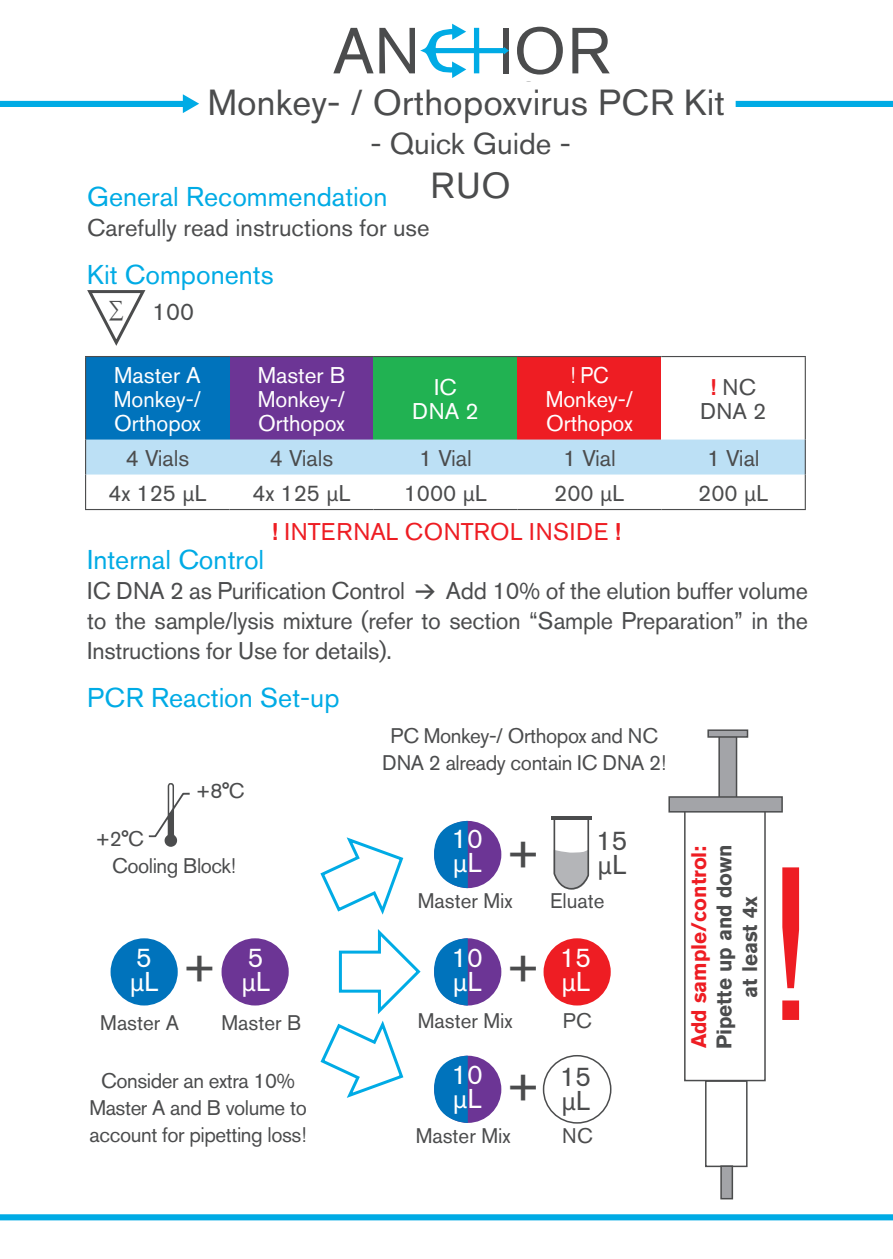
<style>
.page{position:relative;width:893px;height:1259px;background:#fff}
.page>*{position:absolute;margin:0;border:0;box-sizing:border-box;transform-origin:0 0}
.t1{font:216px "Akzidenz Grotesk BE";color:#ee1d23}
.t2{font:48px "Akzidenz Grotesk BE";color:#4b4c4d}
.t3{font:36px "Akzidenz Grotesk BE";letter-spacing:.005em;color:#4b4c4d}
.t4{font:30px "Akzidenz Grotesk BE";color:#4b4c4d}
.t5{font:27px "Akzidenz Grotesk BE";color:#00abe5}
.t6{font:27px/24px "Akzidenz Grotesk BE";color:#fff}
.t7{font:27px/24px "Akzidenz Grotesk BE";color:#4b4c4d}
.t8{font:24px/30px "Akzidenz Grotesk BE";letter-spacing:-.01em;color:#4b4c4d;text-align:justify}
.t9{font:24px "Akzidenz Grotesk BE";letter-spacing:.02em;color:#ee1d23}
.t10{font:22.8px "Arial Unicode MS";color:#4b4c4d;scale:.91 1}
.t11{font:22.5px/24px "Akzidenz Grotesk BE";color:#4b4c4d;text-align:center}
.t12{font:22.5px/24px "Akzidenz Grotesk BE";color:#fff;text-align:justify}
.t13{font:22.5px/24px "Akzidenz Grotesk BE";color:#fff;text-align:center;scale:.9 1}
.t14{font:21px/27px "Akzidenz Grotesk BE";letter-spacing:-.02em;color:#4b4c4d;text-align:center}
.t15{font:21px "Akzidenz Grotesk BE";color:#4b4c4d}
.t16{font:700 21px/25.5px "Akzidenz Grotesk BE";color:#4b4c4d;text-align:center}
.t17{font:700 21px "Akzidenz Grotesk BE";color:#ee1d23}
.s1{font-weight:500;color:#ee1d23}
.s2{font-weight:500}
</style>
<div class="page">
<div style="left:0;top:1214px;width:893px;height:6px;background:#00abe5"></div>
<svg style="left:87px;top:290px;width:59px;height:56px"></svg>
<div style="left:86px;top:356px;width:144px;height:83px;background:#0073bc"></div>
<div style="left:230px;top:356px;width:143px;height:83px;background:#6c3595"></div>
<div style="left:373px;top:356px;width:144px;height:83px;background:#21b252"></div>
<div style="left:517px;top:356px;width:144px;height:83px;background:#ee1d23"></div>
<div style="left:86px;top:439px;width:719px;height:35px;background:#bce0f5"></div>
<hr style="left:85px;top:356px;width:145px;height:1px;background:#4b4c4d">
<hr style="left:85px;top:357px;width:1px;height:82px;background:#4b4c4d">
<hr style="left:230px;top:356px;width:143px;height:1px;background:#4b4c4d">
<hr style="left:373px;top:356px;width:144px;height:1px;background:#4b4c4d">
<hr style="left:517px;top:356px;width:144px;height:1px;background:#4b4c4d">
<hr style="left:661px;top:356px;width:145px;height:1px;background:#4b4c4d">
<hr style="left:805px;top:357px;width:1px;height:82px;background:#4b4c4d">
<hr style="left:85px;top:439px;width:1px;height:35px;background:#4b4c4d">
<hr style="left:805px;top:439px;width:1px;height:35px;background:#4b4c4d">
<hr style="left:85px;top:474px;width:1px;height:35px;background:#4b4c4d">
<hr style="left:805px;top:474px;width:1px;height:35px;background:#4b4c4d">
<hr style="left:85px;top:509px;width:145px;height:1px;background:#4b4c4d">
<hr style="left:230px;top:509px;width:143px;height:1px;background:#4b4c4d">
<hr style="left:373px;top:509px;width:144px;height:1px;background:#4b4c4d">
<hr style="left:517px;top:509px;width:144px;height:1px;background:#4b4c4d">
<hr style="left:661px;top:509px;width:145px;height:1px;background:#4b4c4d">
<div style="left:111px;top:938px;width:67px;height:67px;background:#0073bc;border-radius:50%"></div>
<div style="left:222px;top:938px;width:67px;height:67px;background:#6c3595;border-radius:50%"></div>
<div style="left:544px;top:938px;width:67px;height:67px;background:#ee1d23;border-radius:50%"></div>
<div style="left:543px;top:1055px;width:68px;height:68px;border:2px solid #4b4c4d;border-radius:50%"></div>
<svg style="left:320px;top:837px;width:84px;height:77px"></svg>
<svg style="left:320px;top:929px;width:101px;height:169px"></svg>
<div style="left:434px;top:821px;width:67px;height:67px;background:#6c3595;border-radius:50%"></div>
<svg style="left:434px;top:820px;width:34px;height:68px"></svg>
<div style="left:434px;top:938px;width:67px;height:67px;background:#6c3595;border-radius:50%"></div>
<svg style="left:434px;top:938px;width:34px;height:67px"></svg>
<div style="left:434px;top:1055px;width:67px;height:68px;background:#6c3595;border-radius:50%"></div>
<svg style="left:434px;top:1055px;width:34px;height:68px"></svg>
<svg style="left:149px;top:783px;width:41px;height:64px"></svg>
<svg style="left:552px;top:819px;width:38px;height:71px"></svg>
<hr style="left:551px;top:816px;width:41px;height:3px;background:#4b4c4d">
<div style="left:684px;top:809px;width:82px;height:272px;border:2px solid #4b4c4d"></div>
<div style="left:705px;top:1080px;width:42px;height:87px;border:2px solid #4b4c4d"></div>
<div style="left:718px;top:735px;width:19px;height:64px;background:#a3a4a8;border:2px solid #4b4c4d"></div>
<div style="left:720px;top:1165px;width:13px;height:34px;background:#a3a4a8;border:2px solid #4b4c4d"></div>
<div style="left:668px;top:796px;width:115px;height:16px;background:#a3a4a8;border:2px solid #4b4c4d"></div>
<svg style="left:707px;top:729px;width:41px;height:8px"></svg>
<svg style="left:517px;top:27px;width:46px;height:48px"></svg>
<svg style="left:572px;top:28px;width:38px;height:45px"></svg>
<svg style="left:333px;top:24px;width:176px;height:54px"></svg>
<div style="left:736px;top:101px;width:157px;height:6px;background:#00abe5"></div>
<div style="left:0;top:101px;width:185px;height:6px;background:#00abe5"></div>
<svg style="left:183px;top:94px;width:16px;height:19px"></svg>
<h3 class="t3" style="left:208px;top:81px;width:519px">Monkey- / Orthopoxvirus PCR Kit</h3>
<p class="t4" style="left:370px;top:126px;width:202px">- Quick Guide -</p>
<h3 class="t3" style="left:430px;top:164px;width:82px">RUO</h3>
<p class="t5" style="left:87px;top:180px;width:302px">General Recommendation</p>
<p class="t8" style="left:87px;top:212px;width:344px">Carefully read instructions for use</p>
<p class="t5" style="left:87px;top:258px;width:188px">Kit Components</p>
<p class="t8" style="left:152px;top:296px;width:43px">100</p>
<p class="t10" style="left:109px;top:293px;width:18px">∑</p>
<p class="t12" style="left:114px;top:362px;width:89px">Master A Monkey-/ Orthopox</p>
<p class="t12" style="left:258px;top:362px;width:89px">Master B Monkey-/ Orthopox</p>
<p class="t12" style="left:412px;top:374px;width:68px;text-align:center">IC<br>DNA 2</p>
<p class="t13" style="left:546px;top:362px;width:99px">! PC<br>Monkey-/<br>Orthopox</p>
<p class="t11" style="left:700px;top:374px;width:68px"><span class="s1">!</span> NC<br>DNA 2</p>
<p class="t11" style="left:126px;top:445px;width:65px">4 Vials</p>
<p class="t11" style="left:270px;top:445px;width:65px">4 Vials</p>
<p class="t11" style="left:419px;top:445px;width:54px">1 Vial</p>
<p class="t11" style="left:563px;top:445px;width:54px">1 Vial</p>
<p class="t11" style="left:707px;top:445px;width:54px">1 Vial</p>
<p class="t11" style="left:108px;top:480px;width:100px">4x 125 µL</p>
<p class="t11" style="left:252px;top:480px;width:100px">4x 125 µL</p>
<p class="t11" style="left:404px;top:480px;width:85px">1000 µL</p>
<p class="t11" style="left:554px;top:480px;width:72px">200 µL</p>
<p class="t11" style="left:698px;top:480px;width:72px">200 µL</p>
<p class="t9" style="left:272px;top:517px;width:350px"><span class="s2">!</span> INTERNAL CONTROL INSIDE <span class="s2">!</span></p>
<p class="t5" style="left:87px;top:543px;width:179px">Internal Control</p>
<p class="t8" style="left:87px;top:575px;width:319px">IC DNA 2 as Purification Control</p>
<p class="t8" style="left:87px;top:575px;width:722px;text-indent:359px">Add 10% of the elution buffer volume to the sample/lysis mixture (refer to section “Sample Preparation” in the Instructions for Use for details).</p>
<p class="t5" style="left:87px;top:681px;width:254px">PCR Reaction Set-up</p>
<p class="t14" style="left:95px;top:825px;width:50px">+2°C</p>
<p class="t14" style="left:196px;top:776px;width:50px">+8°C</p>
<p class="t14" style="left:112px;top:852px;width:126px">Cooling Block!</p>
<p class="t14" style="left:382px;top:722px;width:286px">PC Monkey-/ Orthopox and NC<br>DNA 2 already contain IC DNA 2!</p>
<p class="t6" style="left:451px;top:827px;width:33px">10 µL</p>
<h2 class="t2" style="left:506px;top:824px;width:36px">+</h2>
<p class="t15" style="left:418px;top:888px;width:96px">Master Mix</p>
<p class="t7" style="left:596px;top:828px;width:33px">15 µL</p>
<p class="t14" style="left:550px;top:886px;width:56px">Eluate</p>
<p class="t6" style="left:129px;top:945px;width:31px">5 µL</p>
<p class="t6" style="left:241px;top:945px;width:31px">5 µL</p>
<p class="t6" style="left:451px;top:945px;width:33px">10 µL</p>
<p class="t6" style="left:560px;top:945px;width:33px">15 µL</p>
<h2 class="t2" style="left:182px;top:937px;width:36px">+</h2>
<h2 class="t2" style="left:506px;top:937px;width:36px">+</h2>
<p class="t14" style="left:100px;top:1008px;width:80px">Master A</p>
<p class="t14" style="left:222px;top:1008px;width:81px">Master B</p>
<p class="t15" style="left:418px;top:1007px;width:96px">Master Mix</p>
<p class="t14" style="left:563px;top:1006px;width:31px">PC</p>
<p class="t14" style="left:89px;top:1066px;width:219px">Consider an extra 10%<br>Master A and B volume to account for pipetting loss!</p>
<p class="t6" style="left:451px;top:1062px;width:33px">10 µL</p>
<h2 class="t2" style="left:506px;top:1057px;width:36px">+</h2>
<p class="t7" style="left:560px;top:1064px;width:33px">15 µL</p>
<p class="t15" style="left:416px;top:1123px;width:96px">Master Mix</p>
<p class="t14" style="left:562px;top:1122px;width:32px">NC</p>
<p class="t17" style="left:687px;top:1048px;width:204px;rotate:-90deg">Add sample/control:</p>
<p class="t16" style="left:711px;top:1049px;width:206px;rotate:-90deg">Pipette up and down at least 4x</p>
<h1 class="t1" style="left:758px;top:816px;width:59px">!</h1>
</div>
